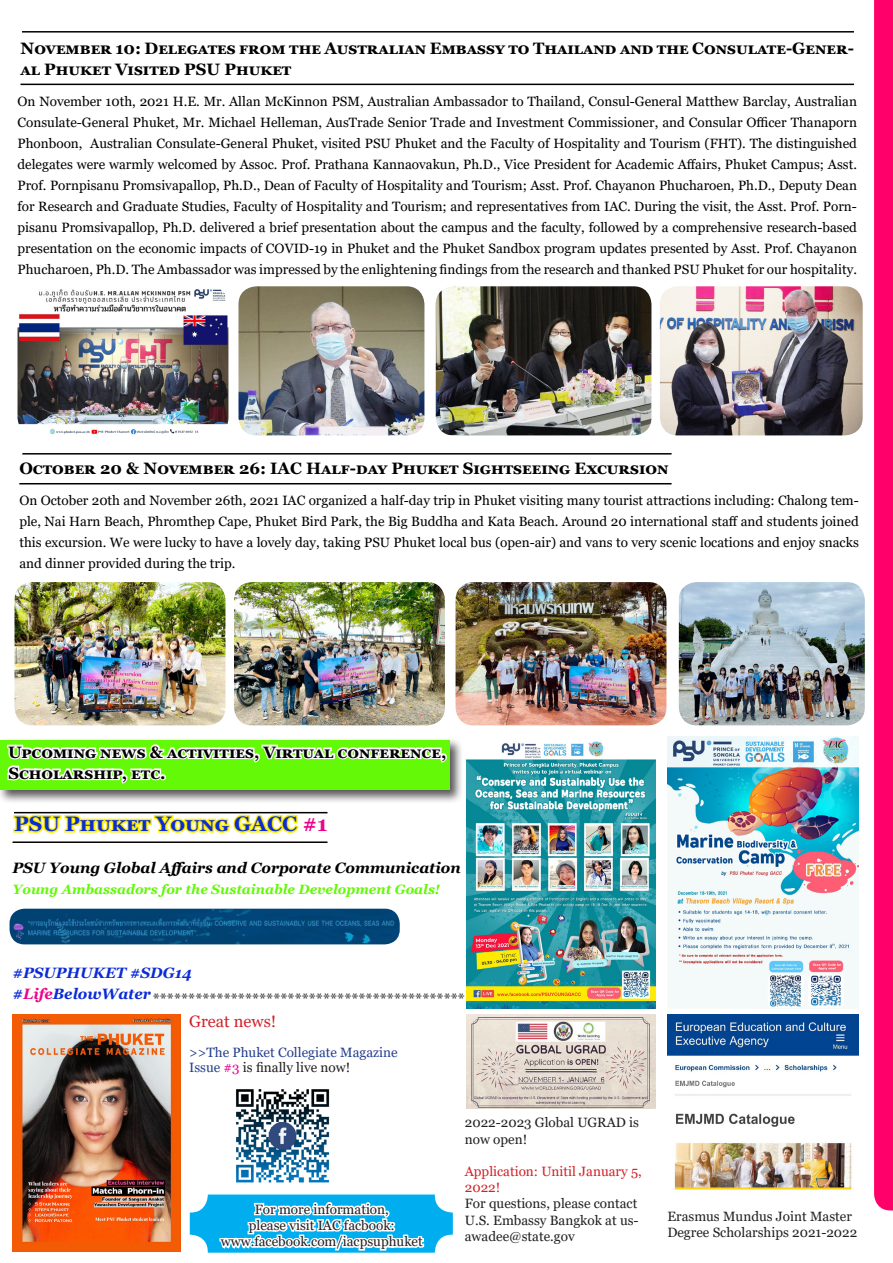
<style>
.page{position:relative;width:893px;height:1263px;background:#fff}
.page>*{position:absolute;margin:0;border:0;box-sizing:border-box;transform-origin:0 0}
.t1{font:700 21px "Georgia";color:#0b2bd7}
.t2{font:700 16.5px/21px "Georgia";color:#000}
.t3{font:16.5px "Georgia";color:#d1232a}
.t4{font:italic 700 15px "Georgia";color:#000}
.t5{font:15px "Georgia";color:#231f20}
.t6{font:italic 700 15px "Georgia";color:#0b2bd7}
.t7{font:13.5px/21px "Georgia";color:#000;text-align:justify}
.t8{font:13.5px/16.2px "Georgia";color:#231f20}
.t9{font:13.5px/15px "Georgia";color:#253f8e}
.t10{font:italic 700 13.5px "Georgia";color:#63f907}
.s1{color:#ed028c}
.s2{color:#231f20}
.s3{color:#d1232a}
</style>
<div class="page">
<div style="left:874px;top:0;width:19px;height:1210px;background:#ff006a"></div>
<svg style="left:12px;top:813px;width:289px;height:30px"></svg>
<hr style="left:14px;top:812px;width:313px;height:1px;background:#000">
<hr style="left:13px;top:841px;width:314px;height:2px;background:#000">
<div style="left:0;top:737px;width:464px;height:67px;background:#231f20;opacity:.75"></div>
<div style="left:0;top:740px;width:450px;height:50px;background:#63f907"></div>
<svg style="left:5px;top:737px;width:444px;height:47px"></svg>
<svg style="left:191px;top:1195px;width:261px;height:57px;fill:#00aeef"></svg>
<div style="left:190px;top:1194px;width:263px;height:59px;border:2px solid #00aeef;border-radius:18px"></div>
<svg style="left:218px;top:1199px;width:208px;height:54px"></svg>
<img style="left:236px;top:1089px;width:94px;height:94px">
<img style="left:10px;top:909px;width:390px;height:35px">
<hr style="left:22px;top:31px;width:832px;height:2px;background:#000">
<hr style="left:21px;top:84px;width:833px;height:1px;background:#000">
<img style="left:18px;top:289px;width:210px;height:146px">
<img style="left:238px;top:286px;width:186px;height:149px">
<img style="left:436px;top:286px;width:215px;height:149px">
<img style="left:660px;top:286px;width:203px;height:149px">
<img style="left:466px;top:741px;width:189px;height:267px">
<img style="left:667px;top:737px;width:192px;height:271px">
<hr style="left:22px;top:453px;width:650px;height:2px;background:#000">
<hr style="left:19px;top:483px;width:653px;height:1px;background:#000">
<img style="left:15px;top:582px;width:210px;height:143px">
<img style="left:234px;top:582px;width:211px;height:143px">
<img style="left:456px;top:582px;width:210px;height:143px">
<img style="left:679px;top:582px;width:186px;height:143px">
<img style="left:13px;top:1014px;width:167px;height:237px">
<img style="left:466px;top:1014px;width:189px;height:95px">
<img style="left:667px;top:1014px;width:192px;height:176px">
<p class="t2" style="left:21px;top:38px;width:835px">November 10: Delegates from the Australian Embassy to Thailand and the Consulate-Gener&shy;al Phuket Visited PSU Phuket</p>
<p class="t7" style="left:18px;top:91px;width:841px">On November 10th, 2021 H.E. Mr. Allan McKinnon PSM, Australian Ambassador to Thailand, Consul-General Matthew Barclay, Australian Consulate-General Phuket, Mr. Michael Helleman, AusTrade Senior Trade and Investment Commissioner, and Consular Officer Thanaporn Phonboon, Australian Consulate-General Phuket, visited PSU Phuket and the Faculty of Hospitality and Tourism (FHT). The distinguished delegates were warmly welcomed by Assoc. Prof. Prathana Kannaovakun, Ph.D., Vice President for Academic Affairs, Phuket Campus; Asst.<br>Prof. Pornpisanu Promsivapallop, Ph.D., Dean of Faculty of Hospitality and Tourism; Asst. Prof. Chayanon Phucharoen, Ph.D., Deputy Dean for Research and Graduate Studies, Faculty of Hospitality and Tourism; and representatives from IAC. During the visit, the Asst. Prof. Porn&shy;pisanu Promsivapallop, Ph.D. delivered a brief presentation about the campus and the faculty, followed by a comprehensive research-based presentation on the economic impacts of COVID-19 in Phuket and the Phuket Sandbox program updates presented by Asst. Prof. Chayanon Phucharoen, Ph.D. The Ambassador was impressed by the enlightening findings from the research and thanked PSU Phuket for our hospitality.</p>
<p class="t2" style="left:19px;top:458px;width:651px">October 20 &amp; November 26: IAC Half-day Phuket Sightseeing Excursion</p>
<p class="t7" style="left:19px;top:490px;width:841px">On October 20th and November 26th, 2021 IAC organized a half-day trip in Phuket visiting many tourist attractions including: Chalong tem&shy;ple, Nai Harn Beach, Phromthep Cape, Phuket Bird Park, the Big Buddha and Kata Beach. Around 20 international staff and students joined this excursion. We were lucky to have a lovely day, taking PSU Phuket local bus (open-air) and vans to very scenic locations and enjoy snacks and dinner provided during the trip.</p>
<p class="t2" style="left:8px;top:741px;width:440px">Upcoming news &amp; activities, Virtual conference,</p>
<p class="t2" style="left:8px;top:762px;width:159px">Scholarship, etc.</p>
<p class="t1" style="left:14px;top:810px;width:315px">PSU Phuket Young GACC <span class="s1">#1</span></p>
<p class="t4" style="left:13px;top:858px;width:450px">PSU Young Global Affairs and Corporate Communication</p>
<p class="t10" style="left:13px;top:881px;width:429px">Young Ambassadors for the Sustainable Development Goals!</p>
<p class="t6" style="left:13px;top:963px;width:181px">#PSUPHUKET #SDG14</p>
<p class="t6" style="left:13px;top:984px;width:140px">#<span class="s1">Life</span>BelowWater</p>
<p class="t5" style="left:153px;top:990px;width:314px">********************************************</p>
<p class="t3" style="left:189px;top:1011px;width:89px">Great news!</p>
<p class="t9" style="left:189px;top:1045px;width:210px">&gt;&gt;The Phuket Collegiate Magazine<br>Issue <span class="s1">#3</span> <span class="s2">is finally live now!</span></p>
<p class="t8" style="left:255px;top:1201px;width:135px">For more information,</p>
<p class="t8" style="left:221px;top:1217px;width:203px;text-align:center">please visit IAC facbook: www.facebook.com/iacpsuphuket</p>
<p class="t8" style="left:465px;top:1115px;width:176px">2022-2023 Global UGRAD is now open!</p>
<p class="t8" style="left:465px;top:1163px;width:178px"><span class="s3">Application: Unitil January 5,<br>2022!<br></span>For questions, please contact<br>U.S. Embassy Bangkok at us&shy;awadee@state.gov</p>
<p class="t8" style="left:667px;top:1208px;width:191px">Erasmus Mundus Joint Master<br>Degree Scholarships 2021-2022</p>
</div>
